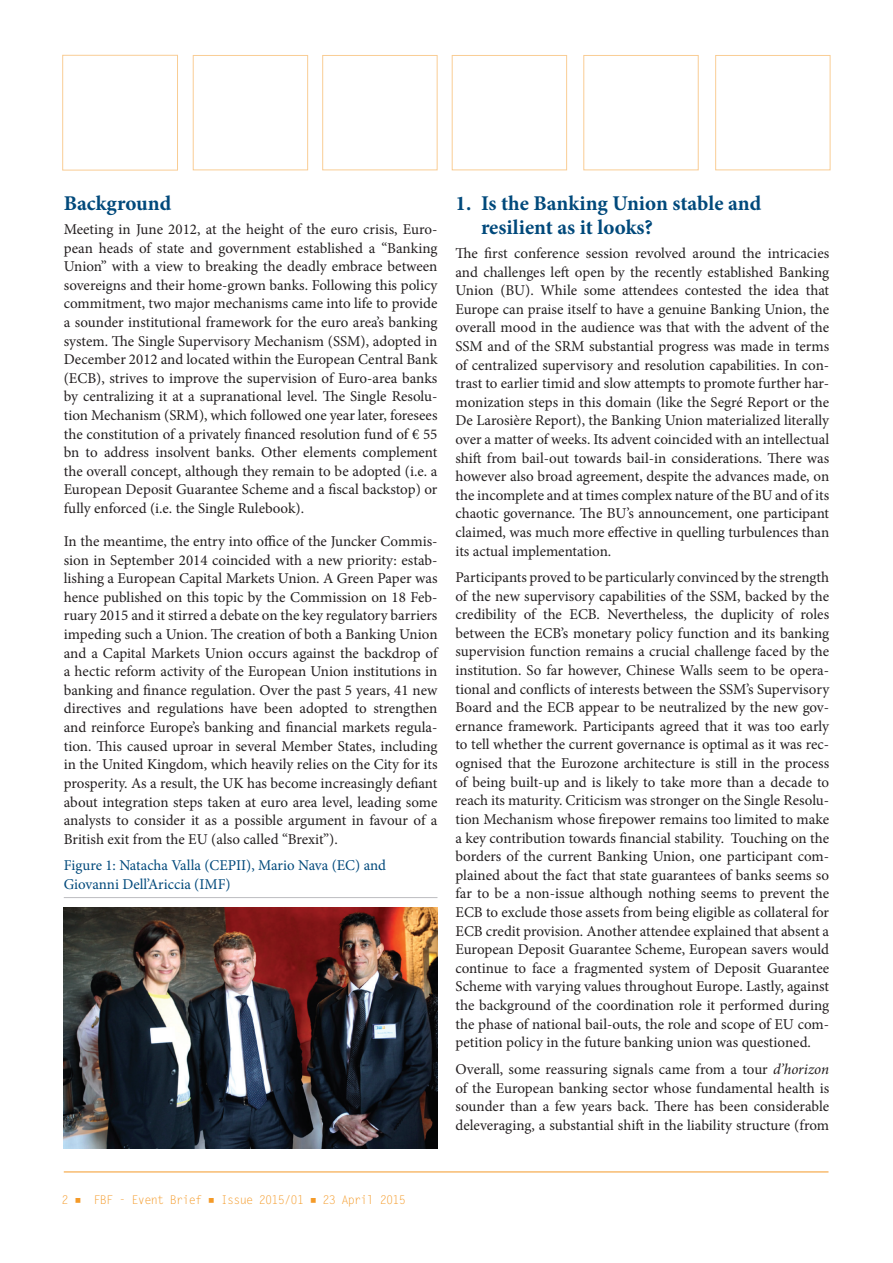
<style>
.page{position:relative;width:893px;height:1263px;background:#fff}
.page>*{position:absolute;margin:0;border:0;box-sizing:border-box;transform-origin:0 0}
.Header_1{font:700 21px/24px "Minion Pro";color:#00497b}
.body_text{font:15px/18.6px "Minion Pro";color:#231f20;text-align:justify}
.image_title{font:15px/18.6px "Minion Pro";color:#00497b}
.t1{font:12px "Letter Gothic Std";letter-spacing:-.07em;color:#f49a28}
.s1{font-style:italic}
</style>
<div class="page">
<hr style="left:64px;top:1172px;width:764px;height:1px;background:#f49a28">
<hr style="left:64px;top:897px;width:373px;height:1px;background:#bcbdc0">
<img style="left:64px;top:907px;width:374px;height:241px">
<p class="Header_1" style="left:64px;top:191px;width:109px">Background</p>
<p class="body_text" style="left:64px;top:220px;width:375px">Meeting in June 2012, at the height of the euro crisis, Euro&shy;pean heads of state and government established a “Banking Union” with a view to breaking the deadly embrace between sovereigns and their home-grown banks. Following this policy commitment, two major mechanisms came into life to provide a sounder institutional framework for the euro area’s banking system. The Single Supervisory Mechanism (SSM), adopted in December 2012 and located within the European Central Bank (ECB), strives to improve the supervision of Euro-area banks by centralizing it at a supranational level. The Single Resolu&shy;tion Mechanism (SRM), which followed one year later, foresees the constitution of a privately financed resolution fund of € 55 bn to address insolvent banks. Other elements complement the overall concept, although they remain to be adopted (i.e. a European Deposit Guarantee Scheme and a fiscal backstop) or fully enforced (i.e. the Single Rulebook).</p>
<p class="body_text" style="left:64px;top:532px;width:375px">In the meantime, the entry into office of the Juncker Commis&shy;sion in September 2014 coincided with a new priority: estab&shy;lishing a European Capital Markets Union. A Green Paper was hence published on this topic by the Commission on 18 Feb&shy;ruary 2015 and it stirred a debate on the key regulatory barriers impeding such a Union. The creation of both a Banking Union and a Capital Markets Union occurs against the backdrop of a hectic reform activity of the European Union institutions in banking and finance regulation. Over the past 5 years, 41 new directives and regulations have been adopted to strengthen and reinforce Europe’s banking and financial markets regula&shy;tion. This caused uproar in several Member States, including in the United Kingdom, which heavily relies on the City for its prosperity. As a result, the UK has become increasingly defiant about integration steps taken at euro area level, leading some analysts to consider it as a possible argument in favour of a British exit from the EU (also called “Brexit”).</p>
<p class="image_title" style="left:64px;top:856px;width:324px">Figure 1: Natacha Valla (CEPII), Mario Nava (EC) and<br>Giovanni Dell’Ariccia (IMF)</p>
<p class="Header_1" style="left:481px;top:191px;width:282px;text-indent:-26px">1. Is the Banking Union stable and resilient as it looks?</p>
<p class="body_text" style="left:455px;top:244px;width:375px">The first conference session revolved around the intricacies and challenges left open by the recently established Banking Union (BU). While some attendees contested the idea that Europe can praise itself to have a genuine Banking Union, the overall mood in the audience was that with the advent of the SSM and of the SRM substantial progress was made in terms of centralized supervisory and resolution capabilities. In con&shy;trast to earlier timid and slow attempts to promote further har&shy;monization steps in this domain (like the Segré Report or the De Larosière Report), the Banking Union materialized literally over a matter of weeks. Its advent coincided with an intellectual shift from bail-out towards bail-in considerations. There was however also broad agreement, despite the advances made, on the incomplete and at times complex nature of the BU and of its chaotic governance. The BU’s announcement, one participant claimed, was much more effective in quelling turbulences than its actual implementation.</p>
<p class="body_text" style="left:455px;top:568px;width:375px">Participants proved to be particularly convinced by the strength of the new supervisory capabilities of the SSM, backed by the credibility of the ECB. Nevertheless, the duplicity of roles between the ECB’s monetary policy function and its banking supervision function remains a crucial challenge faced by the institution. So far however, Chinese Walls seem to be opera&shy;tional and conflicts of interests between the SSM’s Supervisory Board and the ECB appear to be neutralized by the new gov&shy;ernance framework. Participants agreed that it was too early to tell whether the current governance is optimal as it was rec&shy;ognised that the Eurozone architecture is still in the process of being built-up and is likely to take more than a decade to reach its maturity. Criticism was stronger on the Single Resolu&shy;tion Mechanism whose firepower remains too limited to make a key contribution towards financial stability. Touching on the borders of the current Banking Union, one participant com&shy;plained about the fact that state guarantees of banks seems so far to be a non-issue although nothing seems to prevent the ECB to exclude those assets from being eligible as collateral for ECB credit provision. Another attendee explained that absent a European Deposit Guarantee Scheme, European savers would continue to face a fragmented system of Deposit Guarantee Scheme with varying values throughout Europe. Lastly, against the background of the coordination role it performed during the phase of national bail-outs, the role and scope of EU com&shy;petition policy in the future banking union was questioned.</p>
<p class="body_text" style="left:455px;top:1060px;width:375px">Overall, some reassuring signals came from a tour <span class="s1">d’horizon </span>of the European banking sector whose fundamental health is sounder than a few years back. There has been considerable deleveraging, a substantial shift in the liability structure (from</p>
<p class="t1" style="left:62px;top:1193px;width:346px">2 ■ FBF - Event Brief ■ Issue 2015/01 ■ 23 April 2015</p>
</div>
